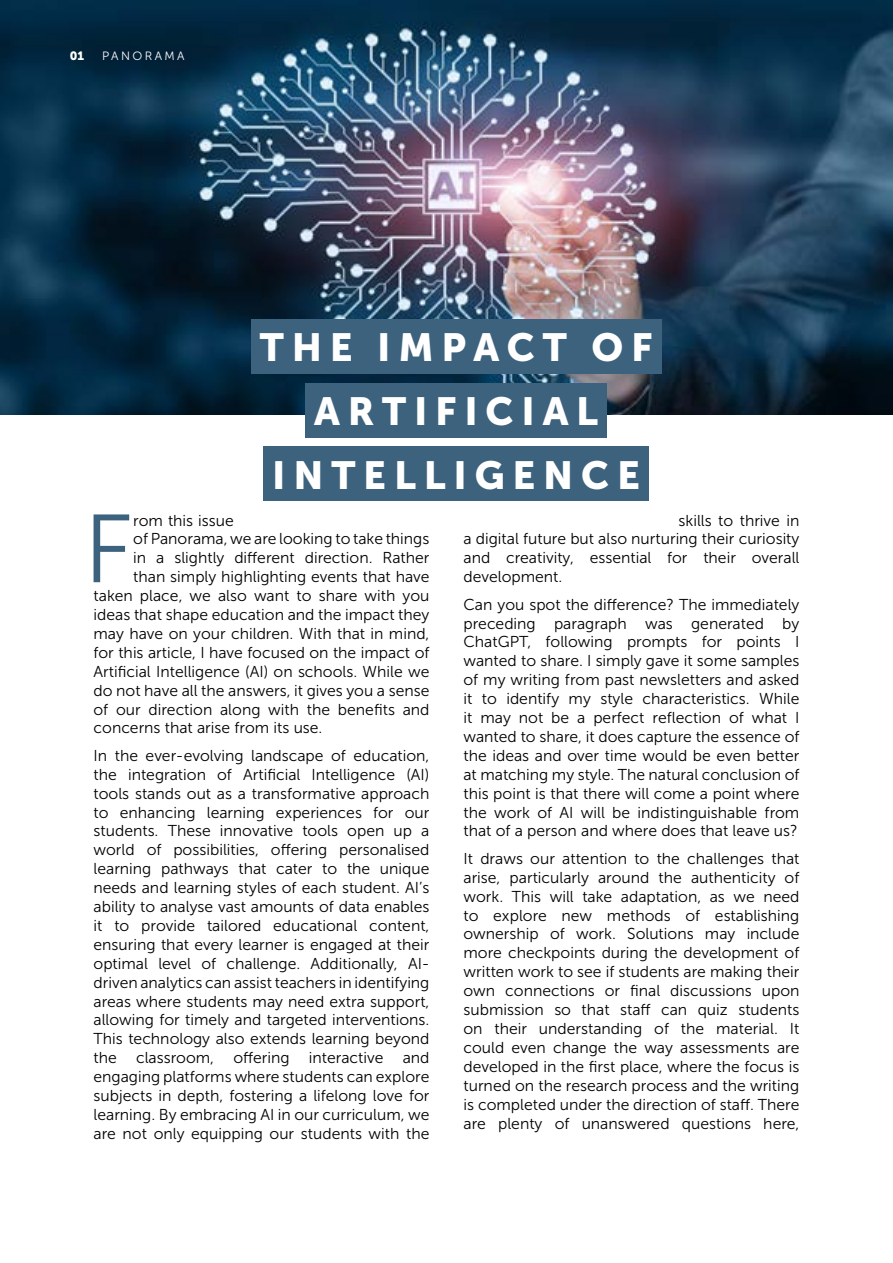
<style>
.page{position:relative;width:893px;height:1263px;background:#fff}
.page>*{position:absolute;margin:0;border:0;box-sizing:border-box;transform-origin:0 0}
.t1{font:96.45px "Museo Sans 300";color:#3d627d}
.t2{font:39px/63.8px "Museo Sans 900";letter-spacing:.2em;color:#fff;text-align:center}
.t3{font:15.75px/18.9px "Museo Sans 300";color:#000;text-align:justify}
.t4{font:12px "Museo Sans 300";letter-spacing:.2em;color:#fff}
.t5{font:12px "Museo Sans 900";color:#fff}
</style>
<div class="page">
<img style="left:0;top:0;width:893px;height:415px">
<div style="left:251px;top:319px;width:410px;height:55px;background:#3d627d"></div>
<div style="left:305px;top:383px;width:302px;height:54px;background:#3d627d"></div>
<div style="left:263px;top:447px;width:386px;height:54px;background:#3d627d"></div>
<p class="t5" style="left:70px;top:49px;width:16px">01</p>
<p class="t4" style="left:102px;top:49px;width:84px">PANORAMA</p>
<h2 class="t2" style="left:260px;top:315px;width:394px">THE IMPACT OF<br>ARTIFICIAL<br>INTELLIGENCE</h2>
<h1 class="t1" style="left:84px;top:497px;width:51px">F</h1>
<p class="t3" style="left:133px;top:511px;width:102px">rom this issue</p>
<p class="t3" style="left:133px;top:530px;width:298px">of Panorama, we are looking to take things</p>
<p class="t3" style="left:133px;top:549px;width:298px">in a slightly different direction. Rather</p>
<p class="t3" style="left:133px;top:567px;width:298px">than simply highlighting events that have</p>
<p class="t3" style="left:94px;top:586px;width:337px">taken place, we also want to share with you</p>
<p class="t3" style="left:94px;top:605px;width:337px">ideas that shape education and the impact they</p>
<p class="t3" style="left:94px;top:624px;width:337px">may have on your children. With that in mind,</p>
<p class="t3" style="left:94px;top:643px;width:337px">for this article, I have focused on the impact of</p>
<p class="t3" style="left:94px;top:662px;width:337px">Artificial Intelligence (AI) on schools. While we</p>
<p class="t3" style="left:94px;top:681px;width:337px">do not have all the answers, it gives you a sense</p>
<p class="t3" style="left:94px;top:700px;width:337px">of our direction along with the benefits and</p>
<p class="t3" style="left:94px;top:719px;width:230px">concerns that arise from its use.</p>
<p class="t3" style="left:94px;top:746px;width:337px">In the ever-evolving landscape of education, the integration of Artificial Intelligence (AI) tools stands out as a transformative approach to enhancing learning experiences for our students. These innovative tools open up a world of possibilities, offering personalised learning pathways that cater to the unique needs and learning styles of each student. AI’s ability to analyse vast amounts of data enables it to provide tailored educational content, ensuring that every learner is engaged at their optimal level of challenge. Additionally, AI&shy;driven analytics can assist teachers in identifying areas where students may need extra support, allowing for timely and targeted interventions.<br>This technology also extends learning beyond the classroom, offering interactive and engaging platforms where students can explore subjects in depth, fostering a lifelong love for learning. By embracing AI in our curriculum, we are not only equipping our students with the</p>
<p class="t3" style="left:463px;top:511px;width:337px;text-indent:215px">skills to thrive in a digital future but also nurturing their curiosity and creativity, essential for their overall development.</p>
<p class="t3" style="left:463px;top:595px;width:337px">Can you spot the difference? The immediately preceding paragraph was generated by ChatGPT, following prompts for points I wanted to share. I simply gave it some samples of my writing from past newsletters and asked it to identify my style characteristics. While it may not be a perfect reflection of what I wanted to share, it does capture the essence of the ideas and over time would be even better at matching my style. The natural conclusion of this point is that there will come a point where the work of AI will be indistinguishable from that of a person and where does that leave us?</p>
<p class="t3" style="left:463px;top:849px;width:337px">It draws our attention to the challenges that arise, particularly around the authenticity of work. This will take adaptation, as we need to explore new methods of establishing ownership of work. Solutions may include more checkpoints during the development of written work to see if students are making their own connections or final discussions upon submission so that staff can quiz students on their understanding of the material. It could even change the way assessments are developed in the first place, where the focus is turned on the research process and the writing is completed under the direction of staff. There are plenty of unanswered questions here,</p>
</div>
